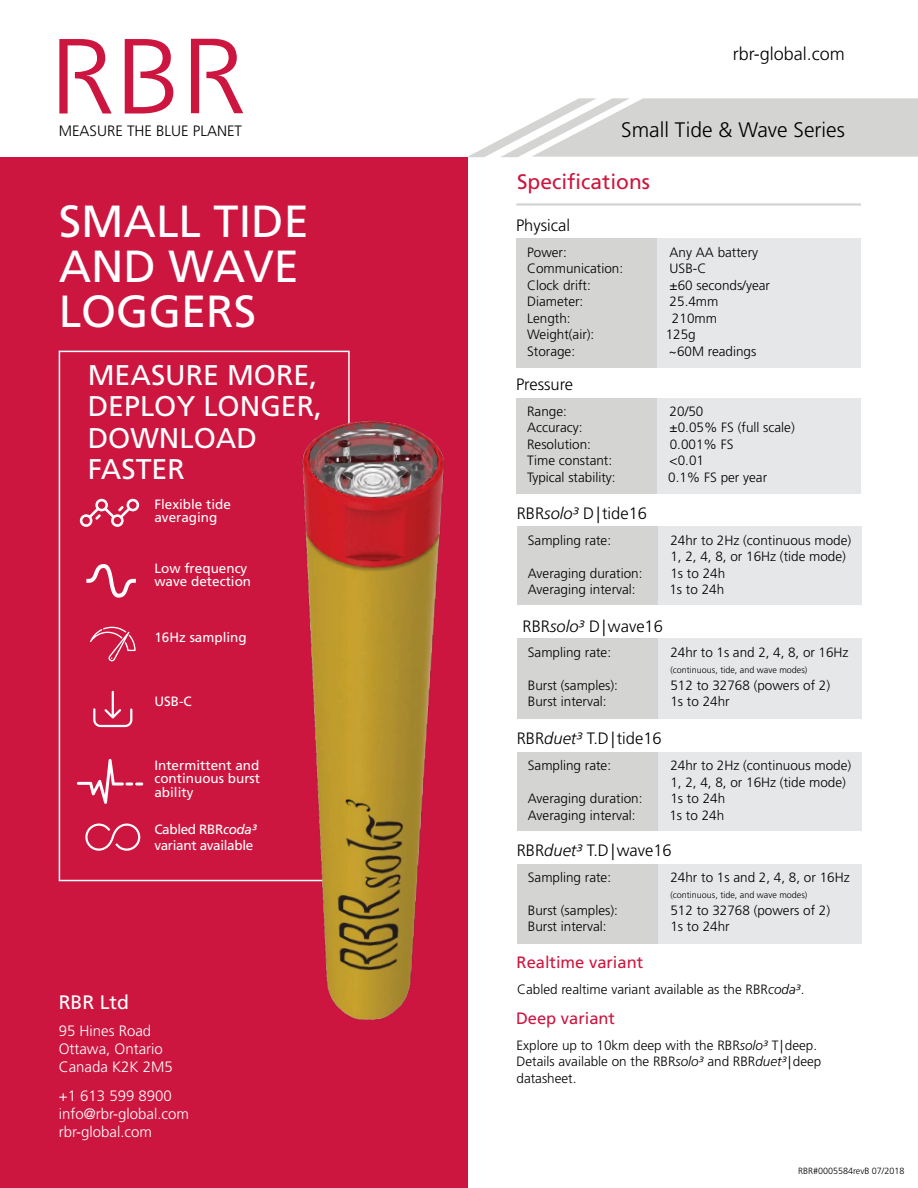
<style>
.page{position:relative;width:918px;height:1188px;background:#fff}
.page>*{position:absolute;margin:0;border:0;box-sizing:border-box;transform-origin:0 0}
.t1{font:45px/45px "Frutiger LT Std";color:#fff}
.t2{font:28.5px/31.5px "Frutiger LT Std";color:#fff}
.t3{font:300 21px "Frutiger LT Std";color:#000}
.t4{font:21px "Frutiger LT Std";color:#cd163f}
.t5{font:19.5px "Frutiger LT Std";color:#fff}
.t6{font:300 18px "Frutiger LT Std";color:#000}
.t7{font:300 16.5px "Frutiger LT Std";color:#000}
.t8{font:16.5px "Frutiger LT Std";color:#cd163f}
.t9{font:300 15px/18px "Frutiger LT Std";color:#fff}
.t10{font:300 15px "Frutiger LT Std";color:#000}
.t11{font:300 13.5px/16.5px "Frutiger LT Std";color:#000}
.t12{font:13.5px/13.5px "Frutiger LT Std";color:#fff}
.t13{font:13.5px/16.5px "Frutiger LT Std";letter-spacing:-.025em;color:#fff}
.t14{font:300 9px "Frutiger LT Std";color:#000}
.s1{font-style:italic}
</style>
<div class="page">
<svg style="left:467px;top:98px;width:451px;height:59px"></svg>
<div style="left:0;top:157px;width:467px;height:1031px;background:#cd163f"></div>
<div style="left:516px;top:239px;width:141px;height:129px;background:#d4d4d3"></div>
<div style="left:657px;top:239px;width:204px;height:129px;background:#e6e7e8"></div>
<div style="left:517px;top:527px;width:141px;height:78px;background:#d4d4d3"></div>
<div style="left:658px;top:527px;width:204px;height:78px;background:#e6e7e8"></div>
<div style="left:517px;top:639px;width:141px;height:80px;background:#d4d4d3"></div>
<div style="left:658px;top:639px;width:204px;height:80px;background:#e6e7e8"></div>
<div style="left:516px;top:398px;width:141px;height:95px;background:#d4d4d3"></div>
<div style="left:657px;top:398px;width:204px;height:95px;background:#e6e7e8"></div>
<svg style="left:125px;top:39px;width:48px;height:75px"></svg>
<svg style="left:59px;top:39px;width:53px;height:75px"></svg>
<svg style="left:191px;top:39px;width:52px;height:74px"></svg>
<hr style="left:516px;top:203px;width:345px;height:3px;background:#d4d4d3">
<svg style="left:93px;top:691px;width:39px;height:36px"></svg>
<svg style="left:90px;top:627px;width:46px;height:34px"></svg>
<svg style="left:85px;top:823px;width:55px;height:28px"></svg>
<svg style="left:77px;top:759px;width:66px;height:44px"></svg>
<svg style="left:86px;top:564px;width:50px;height:34px"></svg>
<svg style="left:80px;top:499px;width:59px;height:28px"></svg>
<img style="left:275px;top:350px;width:170px;height:670px">
<div style="left:517px;top:752px;width:141px;height:79px;background:#d4d4d3"></div>
<div style="left:658px;top:752px;width:204px;height:79px;background:#e6e7e8"></div>
<div style="left:517px;top:864px;width:141px;height:79px;background:#d4d4d3"></div>
<div style="left:658px;top:864px;width:204px;height:79px;background:#e6e7e8"></div>
<p class="t10" style="left:59px;top:123px;width:185px">MEASURE THE BLUE PLANET</p>
<h1 class="t1" style="left:59px;top:199px;width:252px">SMALL TIDE<br>AND WAVE<br>LOGGERS</h1>
<h2 class="t2" style="left:88px;top:359px;width:236px">MEASURE MORE,<br>DEPLOY LONGER,<br>DOWNLOAD<br>FASTER</h2>
<p class="t12" style="left:154px;top:498px;width:78px">Flexible tide averaging</p>
<p class="t12" style="left:154px;top:561px;width:98px">Low frequency wave detection</p>
<p class="t12" style="left:154px;top:631px;width:94px">16Hz sampling</p>
<p class="t12" style="left:154px;top:695px;width:39px">USB-C</p>
<p class="t12" style="left:154px;top:758px;width:107px;text-align:justify">Intermittent and continuous burst ability</p>
<p class="t13" style="left:154px;top:821px;width:104px">Cabled RBR<span class="s1">coda³ </span>variant available</p>
<h3 class="t5" style="left:59px;top:991px;width:72px">RBR Ltd</h3>
<p class="t9" style="left:59px;top:1022px;width:116px">95 Hines Road<br>Ottawa, Ontario<br>Canada K2K 2M5</p>
<p class="t9" style="left:59px;top:1087px;width:132px">+1 613 599 8900 info@rbr-global.com rbr-global.com</p>
<h3 class="t6" style="left:733px;top:43px;width:114px">rbr-global.com</h3>
<h3 class="t3" style="left:621px;top:118px;width:225px">Small Tide &amp; Wave Series</h3>
<h3 class="t4" style="left:517px;top:170px;width:135px">Specifications</h3>
<p class="t7" style="left:516px;top:216px;width:56px">Physical</p>
<p class="t11" style="left:527px;top:244px;width:41px">Power:</p>
<p class="t11" style="left:670px;top:244px;width:90px">Any AA battery</p>
<p class="t11" style="left:527px;top:260px;width:98px">Communication:</p>
<p class="t11" style="left:670px;top:260px;width:38px">USB-C</p>
<p class="t11" style="left:527px;top:277px;width:65px">Clock drift:</p>
<p class="t11" style="left:670px;top:277px;width:102px">±60 seconds/year</p>
<p class="t11" style="left:527px;top:293px;width:58px">Diameter:</p>
<p class="t11" style="left:670px;top:293px;width:50px">25.4mm</p>
<p class="t11" style="left:527px;top:310px;width:45px">Length:</p>
<p class="t11" style="left:672px;top:310px;width:47px">210mm</p>
<p class="t11" style="left:527px;top:326px;width:69px">Weight(air):</p>
<p class="t11" style="left:666px;top:326px;width:32px">125g</p>
<p class="t11" style="left:527px;top:343px;width:50px">Storage:</p>
<p class="t11" style="left:669px;top:343px;width:89px">~60M readings</p>
<p class="t7" style="left:516px;top:375px;width:59px">Pressure</p>
<p class="t11" style="left:527px;top:403px;width:41px">Range:</p>
<p class="t11" style="left:670px;top:403px;width:35px">20/50</p>
<p class="t11" style="left:527px;top:420px;width:57px">Accuracy:</p>
<p class="t11" style="left:670px;top:420px;width:127px">±0.05% FS (full scale)</p>
<p class="t11" style="left:527px;top:436px;width:65px">Resolution:</p>
<p class="t11" style="left:670px;top:436px;width:65px">0.001% FS</p>
<p class="t11" style="left:527px;top:453px;width:87px">Time constant:</p>
<p class="t11" style="left:670px;top:453px;width:36px">&lt;0.01</p>
<p class="t11" style="left:527px;top:469px;width:90px">Typical stability:</p>
<p class="t11" style="left:668px;top:469px;width:101px">0.1% FS per year</p>
<p class="t7" style="left:517px;top:504px;width:132px">RBR<span class="s1">solo³</span> D|tide16</p>
<p class="t11" style="left:528px;top:532px;width:85px">Sampling rate:</p>
<p class="t11" style="left:670px;top:532px;width:182px">24hr to 2Hz (continuous mode)<br>1, 2, 4, 8, or 16Hz (tide mode)</p>
<p class="t11" style="left:528px;top:565px;width:116px">Averaging duration:</p>
<p class="t11" style="left:670px;top:565px;width:56px">1s to 24h</p>
<p class="t11" style="left:528px;top:581px;width:109px">Averaging interval:</p>
<p class="t11" style="left:669px;top:581px;width:56px">1s to 24h</p>
<p class="t7" style="left:523px;top:617px;width:142px">RBR<span class="s1">solo³</span> D|wave16</p>
<p class="t11" style="left:528px;top:644px;width:85px">Sampling rate:</p>
<p class="t11" style="left:670px;top:644px;width:180px">24hr to 1s and 2, 4, 8, or 16Hz</p>
<p class="t14" style="left:670px;top:665px;width:139px">(continuous, tide, and wave modes)</p>
<p class="t11" style="left:528px;top:677px;width:92px">Burst (samples):</p>
<p class="t11" style="left:670px;top:677px;width:161px">512 to 32768 (powers of 2)</p>
<p class="t11" style="left:528px;top:693px;width:80px">Burst interval:</p>
<p class="t11" style="left:670px;top:693px;width:61px">1s to 24hr</p>
<p class="t7" style="left:517px;top:729px;width:146px">RBR<span class="s1">duet³</span> T.D|tide16</p>
<p class="t11" style="left:528px;top:757px;width:85px">Sampling rate:</p>
<p class="t11" style="left:670px;top:757px;width:182px">24hr to 2Hz (continuous mode)<br>1, 2, 4, 8, or 16Hz (tide mode)</p>
<p class="t11" style="left:528px;top:790px;width:116px">Averaging duration:</p>
<p class="t11" style="left:670px;top:790px;width:56px">1s to 24h</p>
<p class="t11" style="left:528px;top:807px;width:109px">Averaging interval:</p>
<p class="t11" style="left:669px;top:807px;width:56px">1s to 24h</p>
<p class="t7" style="left:517px;top:841px;width:156px">RBR<span class="s1">duet³</span> T.D|wave16</p>
<p class="t11" style="left:528px;top:869px;width:85px">Sampling rate:</p>
<p class="t11" style="left:670px;top:869px;width:181px">24hr to 1s and 2, 4, 8, or 16Hz</p>
<p class="t14" style="left:670px;top:890px;width:139px">(continuous, tide, and wave modes)</p>
<p class="t11" style="left:528px;top:902px;width:92px">Burst (samples):</p>
<p class="t11" style="left:670px;top:902px;width:161px">512 to 32768 (powers of 2)</p>
<p class="t11" style="left:528px;top:919px;width:80px">Burst interval:</p>
<p class="t11" style="left:670px;top:919px;width:61px">1s to 24hr</p>
<p class="t8" style="left:517px;top:953px;width:128px">Realtime variant</p>
<p class="t11" style="left:517px;top:982px;width:289px">Cabled realtime variant available as the RBR<span class="s1">coda³</span>.</p>
<p class="t8" style="left:516px;top:1009px;width:101px">Deep variant</p>
<p class="t11" style="left:517px;top:1038px;width:306px">Explore up to 10km deep with the RBR<span class="s1">solo³</span> T|deep.<br>Details available on the RBR<span class="s1">solo³</span> and RBR<span class="s1">duet³</span>|deep datasheet.</p>
<p class="t14" style="left:798px;top:1165px;width:108px">RBR#0005584revB 07/2018</p>
</div>
